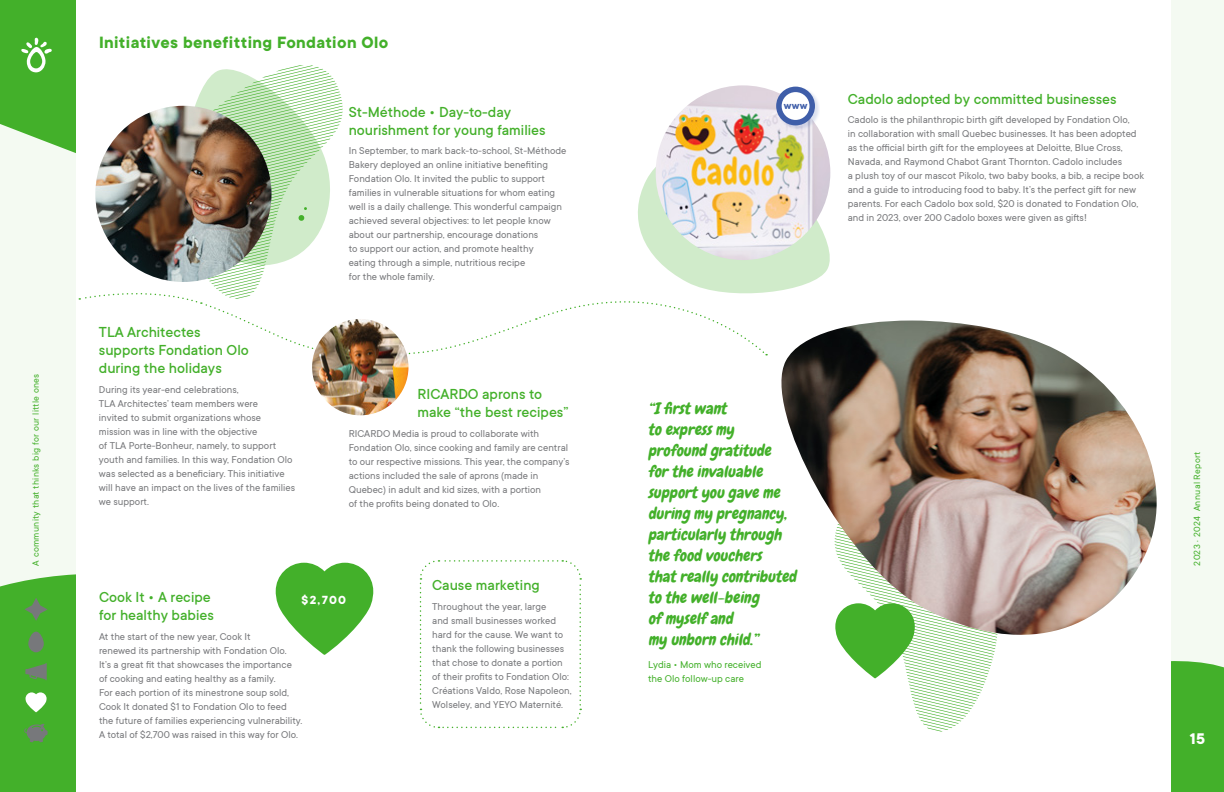
<style>
.page{position:relative;width:1224px;height:792px;background:#fff}
.page>*{position:absolute;margin:0;border:0;box-sizing:border-box;transform-origin:0 0}
.t1{font:700 18px "TT Commons";letter-spacing:.02em;color:#43b02a}
.Folio{font:700 17px "TT Commons";color:#fff}
.t2{font:500 16px/18px "TT Commons";color:#43b02a}
.Citation{font:italic 16px/21px "Chewy";color:#43b02a}
.H4-TitreEncadré{font:700 13px "TT Commons";color:#fff}
.TXT{font:11px/14px "TT Commons";color:#77787b}
.TXT-2{font:11px/14px "TT Commons";color:#43b02a}
.t3{font:700 11px "TT Commons";color:#3f5ea9}
.t4{font:10px "TT Commons";letter-spacing:.03em;color:#43b02a}
</style>
<div class="page">
<div style="left:0;top:0;width:76px;height:792px;background:#f4faf2"></div>
<svg style="left:0;top:0;width:76px;height:153px;background:#55b73f"></svg>
<div style="left:0;top:574px;width:76px;height:218px;background:#43b02a"></div>
<div style="left:1171px;top:0;width:53px;height:792px;background:#f4faf2"></div>
<svg style="left:21px;top:38px;width:31px;height:34px"></svg>
<svg style="left:24px;top:598px;width:24px;height:23px"></svg>
<svg style="left:28px;top:632px;width:16px;height:20px"></svg>
<svg style="left:25px;top:663px;width:22px;height:17px"></svg>
<svg style="left:24px;top:724px;width:24px;height:18px"></svg>
<svg style="left:26px;top:692px;width:21px;height:20px"></svg>
<svg style="left:419px;top:560px;width:163px;height:169px"></svg>
<svg style="left:276px;top:563px;width:97px;height:92px"></svg>
<svg style="left:79px;top:65px;width:752px;height:290px"></svg>
<img style="left:312px;top:319px;width:96px;height:96px;border-radius:48px">
<div style="left:776px;top:87px;width:44px;height:44px;background:#3f5ea9;opacity:.18"></div>
<div style="left:776px;top:87px;width:39px;height:38px;background:#3f5ea9;border-radius:50%"></div>
<div style="left:782px;top:92px;width:27px;height:28px;background:#fff;border-radius:50%"></div>
<img style="left:761px;top:321px;width:396px;height:224px">
<svg style="left:835px;top:498px;width:389px;height:294px"></svg>
<p class="t4" style="left:30px;top:566px;width:194px;rotate:-90deg">A community that thinks big for our little ones</p>
<h2 class="t1" style="left:99px;top:33px;width:291px">Initiatives benefitting Fondation Olo</h2>
<h3 class="t2" style="left:99px;top:324px;width:151px">TLA Architectes supports Fondation Olo during the holidays</h3>
<p class="TXT" style="left:99px;top:383px;width:198px">During its year-end celebrations,<br>TLA Architectes’ team members were<br>invited to submit organizations whose mission was in line with the objective<br>of TLA Porte-Bonheur, namely, to support youth and families. In this way, Fondation Olo was selected as a beneficiary. This initiative will have an impact on the lives of the families we support.</p>
<h3 class="t2" style="left:349px;top:103px;width:198px">St-Méthode • Day-to-day nourishment for young families</h3>
<p class="TXT" style="left:349px;top:144px;width:219px">In September, to mark back-to-school, St-Méthode Bakery deployed an online initiative benefiting Fondation Olo. It invited the public to support families in vulnerable situations for whom eating well is a daily challenge. This wonderful campaign achieved several objectives: to let people know about our partnership, encourage donations<br>to support our action, and promote healthy<br>eating through a simple, nutritious recipe<br>for the whole family.</p>
<h3 class="t2" style="left:417px;top:385px;width:152px">RICARDO aprons to make “the best recipes”</h3>
<p class="TXT" style="left:349px;top:427px;width:222px">RICARDO Media is proud to collaborate with Fondation Olo, since cooking and family are central to our respective missions. This year, the company’s actions included the sale of aprons (made in Quebec) in adult and kid sizes, with a portion<br>of the profits being donated to Olo.</p>
<h3 class="t2" style="left:99px;top:589px;width:116px">Cook It • A recipe for healthy babies</h3>
<p class="TXT" style="left:99px;top:630px;width:205px">At the start of the new year, Cook It<br>renewed its partnership with Fondation Olo.<br>It’s a great fit that showcases the importance of cooking and eating healthy as a family.<br>For each portion of its minestrone soup sold, Cook It donated $1 to Fondation Olo to feed the future of families experiencing vulnerability.<br>A total of $2,700 was raised in this way for Olo.</p>
<p class="H4-TitreEncadré" style="left:302px;top:593px;width:46px">$2,700</p>
<h3 class="t2" style="left:432px;top:576px;width:109px">Cause marketing</h3>
<p class="TXT" style="left:432px;top:599px;width:141px">Throughout the year, large<br>and small businesses worked hard for the cause. We want to thank the following businesses that chose to donate a portion of their profits to Fondation Olo:<br>Créations Valdo, Rose Napoleon,<br>Wolseley, and YEYO Maternité.</p>
<p class="t3" style="left:784px;top:99px;width:25px">www</p>
<h3 class="t2" style="left:848px;top:90px;width:270px">Cadolo adopted by committed businesses</h3>
<p class="TXT" style="left:848px;top:113px;width:298px">Cadolo is the philanthropic birth gift developed by Fondation Olo,<br>in collaboration with small Quebec businesses. It has been adopted as the official birth gift for the employees at Deloitte, Blue Cross, Navada, and Raymond Chabot Grant Thornton. Cadolo includes<br>a plush toy of our mascot Pikolo, two baby books, a bib, a recipe book and a guide to introducing food to baby. It’s the perfect gift for new parents. For each Cadolo box sold, $20 is donated to Fondation Olo, and in 2023, over 200 Cadolo boxes were given as gifts!</p>
<p class="Citation" style="left:648px;top:398px;width:153px">“Ifirstwant<br>to expressmy profound gratitude for the invaluable supportyou gave me during my pregnancy, particularly through the food vouchers thatreally contributed to the well-being<br>of myself and<br>my unborn child.”</p>
<p class="TXT-2" style="left:648px;top:658px;width:115px">Lydia • Mom who received the Olo follow-up care</p>
<p class="t4" style="left:1192px;top:566px;width:116px;rotate:-90deg">2023 . 2024 Annual Report</p>
<p class="Folio" style="left:1190px;top:730px;width:17px">15</p>
</div>
